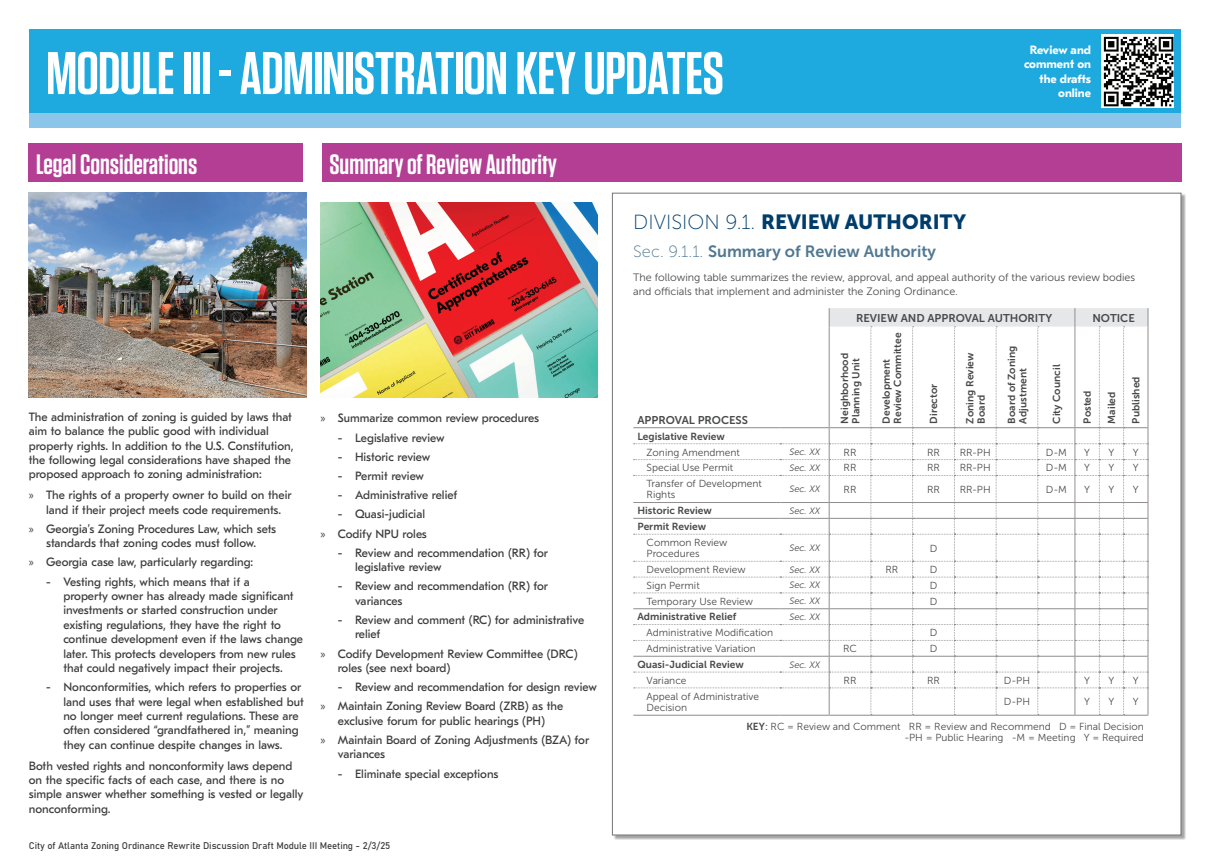
<style>
.page{position:relative;width:1210px;height:864px;background:#fff}
.page>*{position:absolute;margin:0;border:0;box-sizing:border-box;transform-origin:0 0}
.t1{font:600 60px "Tungsten";letter-spacing:-.015em;color:#fff}
.t2{font:600 28px "Tungsten";color:#fff}
.t3{font:20.44px "Museo Sans 900";color:#003d6a}
.t4{font:16.36px "Museo Sans 700";color:#517891}
.t5{font:12px/14.4px "GT Eesti Text";color:#3b3d3b}
.t6{font:700 12px/14.4px "GT Eesti Text";color:#fff;text-align:right}
.t7{font:11.24px "Museo Sans 700";color:#48494a}
.t8{font:10.72px/14.3px "Museo Sans 300";color:#48494a}
.t9{font:10.2px/11.2px "Museo Sans 300";color:#48494a}
.t10{font:10.2px/11.2px "Museo Sans 700";color:#48494a}
.t11{font:9.6px "Bahnschrift";letter-spacing:-.01em;color:#3b3d3b}
.t12{font:italic 9.2px "Museo Sans 300";color:#48494a}
.s1{font-family:"Myriad Pro"}
.s2{font-family:"Museo Sans 100"}
.s3{font-family:"Museo Sans 700"}
.s4{font-family:"Museo Sans 500"}
</style>
<div class="page">
<div style="left:29px;top:29px;width:1151px;height:84px;background:#1faadf"></div>
<div style="left:29px;top:113px;width:1151px;height:15px;background:#8bc5ea"></div>
<img style="left:320px;top:203px;width:278px;height:194px">
<div style="left:322px;top:143px;width:860px;height:39px;background:#b33e93"></div>
<img style="left:1101px;top:35px;width:72px;height:73px">
<svg style="left:633px;top:308px;width:515px;height:408px"></svg>
<div style="left:29px;top:143px;width:274px;height:39px;background:#b33e93"></div>
<img style="left:29px;top:193px;width:277px;height:204px">
<h1 class="t1" style="left:46px;top:42px;width:679px">MODULE III - ADMINISTRATION KEY UPDATES</h1>
<h2 class="t2" style="left:36px;top:149px;width:163px">Legal Considerations</h2>
<h2 class="t2" style="left:322px;top:149px;width:139px">Ho se Scale ( H-)</h2>
<h2 class="t2" style="left:329px;top:149px;width:229px">Summary of Review Authority</h2>
<p class="t6" style="left:1024px;top:43px;width:69px">Review and comment on the drafts online</p>
<p class="t5" style="left:29px;top:410px;width:266px">The administration of zoning is guided by laws that aim to balance the public good with individual property rights. In addition to the U.S. Constitution, the following legal considerations have shaped the proposed approach to zoning administration:</p>
<p class="t5" style="left:29px;top:488px;width:264px;text-align:center"><span class="s1">»</span> The rights of a property owner to build on their land if their project meets code requirements.</p>
<p class="t5" style="left:29px;top:522px;width:249px;text-align:center"><span class="s1">»</span> Georgia’s Zoning Procedures Law, which sets standards that zoning codes must follow.</p>
<p class="t5" style="left:29px;top:555px;width:226px"><span class="s1">»</span> Georgia case law, particularly regarding:</p>
<p class="t5" style="left:63px;top:575px;width:241px;text-indent:-17px">- Vesting rights, which means that if a<br>property owner has already made significant investments or started construction under existing regulations, they have the right to continue development even if the laws change later. This protects developers from new rules that could negatively impact their projects.</p>
<p class="t5" style="left:63px;top:680px;width:242px;text-indent:-17px">- Nonconformities, which refers to properties or land uses that were legal when established but no longer meet current regulations. These are often considered “grandfathered in,” meaning they can continue despite changes in laws.</p>
<p class="t5" style="left:29px;top:759px;width:276px">Both vested rights and nonconformity laws depend on the specific facts of each case, and there is no simple answer whether something is vested or legally nonconforming.</p>
<p class="t5" style="left:320px;top:411px;width:220px"><span class="s1">»</span> Summarize common review procedures</p>
<p class="t5" style="left:338px;top:431px;width:108px">- Legislative review</p>
<p class="t5" style="left:338px;top:450px;width:94px">- Historic review</p>
<p class="t5" style="left:338px;top:469px;width:88px">- Permit review</p>
<p class="t5" style="left:338px;top:488px;width:121px">- Administrative relief</p>
<p class="t5" style="left:320px;top:505px;width:108px;line-height:19.2px;text-align:right">- Quasi-judicial<br><span class="s1">»</span> Codify NPU roles</p>
<p class="t5" style="left:355px;top:546px;width:194px;text-indent:-17px">- Review and recommendation (RR) for legislative review</p>
<p class="t5" style="left:355px;top:579px;width:194px;text-indent:-17px">- Review and recommendation (RR) for variances</p>
<p class="t5" style="left:355px;top:613px;width:231px;text-indent:-17px">- Review and comment (RC) for administrative relief</p>
<p class="t5" style="left:338px;top:647px;width:241px;text-indent:-17px"><span class="s1">»</span> Codify Development Review Committee (DRC) roles (see next board)</p>
<p class="t5" style="left:320px;top:678px;width:278px;line-height:19.2px;text-indent:17px">- Review and recommendation for design review <span class="s1">»</span> Maintain Zoning Review Board (ZRB) as the</p>
<p class="t5" style="left:320px;top:711px;width:270px;line-height:19.2px;text-indent:17px">exclusive forum for public hearings (PH)<br><span class="s1">»</span> Maintain Board of Zoning Adjustments (BZA) for</p>
<p class="t5" style="left:338px;top:747px;width:49px">variances</p>
<p class="t5" style="left:338px;top:767px;width:162px">- Eliminate special exceptions</p>
<p class="t11" style="left:29px;top:838px;width:363px">City of Atlanta Zoning Ordinance Rewrite Discussion Draft Module III Meeting - 2/3/25</p>
<h3 class="t3" style="left:633px;top:210px;width:334px"><span class="s2">DIVISION 9.1.</span> REVIEW AUTHORITY</h3>
<h3 class="t4" style="left:633px;top:242px;width:304px"><span class="s2">SEC. 9.1.1.</span> Summary of Review Authority</h3>
<p class="t8" style="left:633px;top:270px;width:503px">The following table summarizes the review, approval, and appeal authority of the various review bodies and officials that implement and administer the Zoning Ordinance.</p>
<p class="t7" style="left:637px;top:413px;width:112px">APPROVAL PROCESS</p>
<p class="t7" style="left:856px;top:311px;width:198px">REVIEW AND APPROVAL AUTHORITY</p>
<p class="t7" style="left:1092px;top:311px;width:44px">NOTICE</p>
<p class="t10" style="left:839px;top:424px;width:72px;rotate:-90deg">Neighborhood<br>Planning Unit</p>
<p class="t10" style="left:881px;top:424px;width:92px;rotate:-90deg">Development<br>Review Committee</p>
<p class="t10" style="left:964px;top:424px;width:72px;rotate:-90deg">Zoning Review<br>Board</p>
<p class="t10" style="left:1006px;top:424px;width:79px;rotate:-90deg">Board of Zoning<br>Adjustment</p>
<p class="t10" style="left:1051px;top:424px;width:61px;rotate:-90deg">City Council</p>
<p class="t10" style="left:1130px;top:424px;width:49px;rotate:-90deg">Published</p>
<p class="t10" style="left:928px;top:424px;width:41px;rotate:-90deg">Director</p>
<p class="t10" style="left:1081px;top:424px;width:35px;rotate:-90deg">Posted</p>
<p class="t10" style="left:1106px;top:424px;width:33px;rotate:-90deg">Mailed</p>
<p class="t10" style="left:637px;top:431px;width:89px">Legislative Review</p>
<p class="t9" style="left:646px;top:446px;width:95px">Zoning Amendment</p>
<p class="t12" style="left:789px;top:447px;width:32px">Sec. XX</p>
<p class="t9" style="left:843px;top:446px;width:14px">RR</p>
<p class="t9" style="left:927px;top:446px;width:14px">RR</p>
<p class="t9" style="left:959px;top:446px;width:33px">RR-PH</p>
<p class="t9" style="left:1046px;top:446px;width:23px">D-M</p>
<p class="t9" style="left:1084px;top:446px;width:7px">Y</p>
<p class="t9" style="left:1108px;top:446px;width:7px">Y</p>
<p class="t9" style="left:1133px;top:446px;width:7px">Y</p>
<p class="t9" style="left:646px;top:462px;width:88px">Special Use Permit</p>
<p class="t12" style="left:789px;top:463px;width:32px">Sec. XX</p>
<p class="t9" style="left:843px;top:462px;width:14px">RR</p>
<p class="t9" style="left:927px;top:462px;width:14px">RR</p>
<p class="t9" style="left:959px;top:462px;width:33px">RR-PH</p>
<p class="t9" style="left:1046px;top:462px;width:23px">D-M</p>
<p class="t9" style="left:1084px;top:462px;width:7px">Y</p>
<p class="t9" style="left:1108px;top:462px;width:7px">Y</p>
<p class="t9" style="left:1133px;top:462px;width:7px">Y</p>
<p class="t9" style="left:646px;top:478px;width:117px">Transfer of Development<br>Rights</p>
<p class="t12" style="left:789px;top:484px;width:32px">Sec. XX</p>
<p class="t9" style="left:843px;top:484px;width:14px">RR</p>
<p class="t9" style="left:927px;top:484px;width:14px">RR</p>
<p class="t9" style="left:959px;top:484px;width:33px">RR-PH</p>
<p class="t9" style="left:1046px;top:484px;width:23px">D-M</p>
<p class="t9" style="left:1084px;top:484px;width:7px">Y</p>
<p class="t9" style="left:1108px;top:484px;width:7px">Y</p>
<p class="t9" style="left:1133px;top:484px;width:7px">Y</p>
<p class="t10" style="left:637px;top:505px;width:76px">Historic Review</p>
<p class="t12" style="left:789px;top:506px;width:32px">Sec. XX</p>
<p class="t10" style="left:637px;top:521px;width:70px">Permit Review</p>
<p class="t9" style="left:646px;top:537px;width:82px">Common Review<br>Procedures</p>
<p class="t12" style="left:789px;top:543px;width:32px">Sec. XX</p>
<p class="t9" style="left:929px;top:543px;width:9px">D</p>
<p class="t9" style="left:646px;top:564px;width:101px">Development Review</p>
<p class="t12" style="left:789px;top:564px;width:32px">Sec. XX</p>
<p class="t9" style="left:885px;top:564px;width:14px">RR</p>
<p class="t9" style="left:929px;top:564px;width:9px">D</p>
<p class="t9" style="left:646px;top:580px;width:55px">Sign Permit</p>
<p class="t12" style="left:789px;top:580px;width:32px">Sec. XX</p>
<p class="t9" style="left:929px;top:580px;width:9px">D</p>
<p class="t9" style="left:646px;top:596px;width:108px">Temporary Use Review</p>
<p class="t12" style="left:789px;top:596px;width:32px">Sec. XX</p>
<p class="t9" style="left:929px;top:596px;width:9px">D</p>
<p class="t10" style="left:637px;top:611px;width:100px">Administrative Relief</p>
<p class="t12" style="left:789px;top:612px;width:32px">Sec. XX</p>
<p class="t9" style="left:646px;top:627px;width:128px">Administrative Modification</p>
<p class="t9" style="left:929px;top:627px;width:9px">D</p>
<p class="t9" style="left:646px;top:643px;width:111px">Administrative Variation</p>
<p class="t9" style="left:843px;top:643px;width:15px">RC</p>
<p class="t9" style="left:929px;top:643px;width:9px">D</p>
<p class="t10" style="left:637px;top:659px;width:108px">Quasi-Judicial Review</p>
<p class="t12" style="left:789px;top:659px;width:32px">Sec. XX</p>
<p class="t9" style="left:646px;top:675px;width:42px">Variance</p>
<p class="t9" style="left:843px;top:675px;width:14px">RR</p>
<p class="t9" style="left:927px;top:675px;width:14px">RR</p>
<p class="t9" style="left:1004px;top:675px;width:28px">D-PH</p>
<p class="t9" style="left:1084px;top:675px;width:7px">Y</p>
<p class="t9" style="left:1108px;top:675px;width:7px">Y</p>
<p class="t9" style="left:1133px;top:675px;width:7px">Y</p>
<p class="t9" style="left:646px;top:691px;width:114px">Appeal of Administrative<br>Decision</p>
<p class="t9" style="left:1004px;top:696px;width:28px">D-PH</p>
<p class="t9" style="left:1084px;top:696px;width:7px">Y</p>
<p class="t9" style="left:1108px;top:696px;width:7px">Y</p>
<p class="t9" style="left:1133px;top:696px;width:7px">Y</p>
<p class="t9" style="left:746px;top:720px;width:399px;text-align:right"><span class="s3">KEY</span><span class="s4">:</span> RC = Review and Comment RR = Review and Recommend D = Final Decision -PH = Public Hearing -M = Meeting Y = Required</p>
</div>
